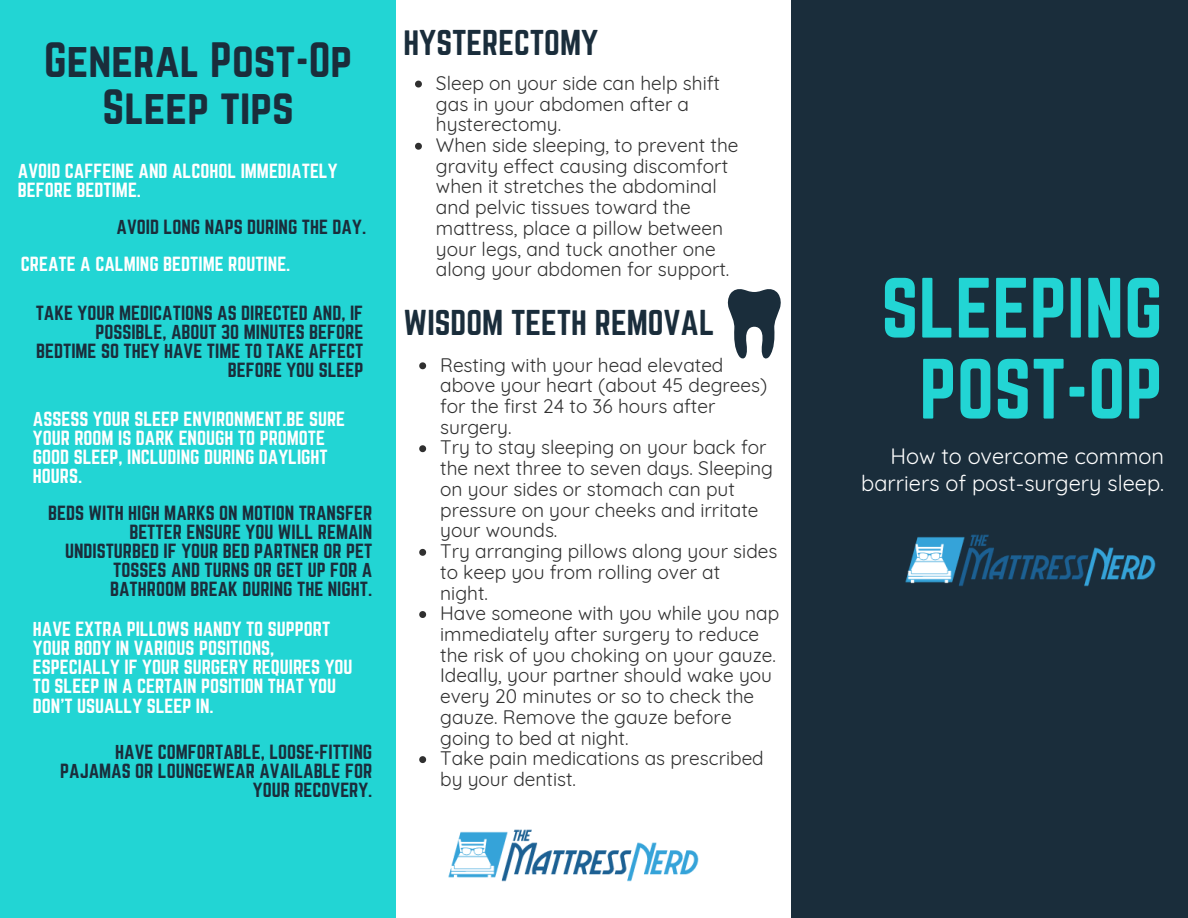
<style>
.page{position:relative;width:1188px;height:918px;background:#fff}
.page>*{position:absolute;margin:0;border:0;box-sizing:border-box;transform-origin:0 0}
.t1{font:74.7px/81px "Norwester";color:#22d5d4;text-align:center}
.t2{font:43.65px/47.2px "Norwester";color:#1a2d3b;text-align:center}
.t3{font:31.5px "Norwester";color:#1a2d3b}
.t4{font:21.75px/27px "Quicksand";color:#fff;text-align:right}
.t5{font:19.05px/20.7px "Quicksand";color:#303030}
.t6{font:18px/19.2px "Norwester";color:#1a2d3b;text-align:right}
.t7{font:18px/19.2px "Norwester";color:#fff}
</style>
<div class="page">
<div style="left:791px;top:0;width:397px;height:918px;background:#1a2d3b"></div>
<div style="left:0;top:0;width:396px;height:918px;background:#22d5d4"></div>
<svg style="left:419px;top:362px;width:7px;height:7px"></svg>
<svg style="left:419px;top:445px;width:7px;height:7px"></svg>
<svg style="left:419px;top:549px;width:7px;height:7px"></svg>
<svg style="left:419px;top:611px;width:7px;height:7px"></svg>
<svg style="left:419px;top:756px;width:7px;height:7px"></svg>
<svg style="left:728px;top:289px;width:53px;height:70px"></svg>
<img style="left:448px;top:829px;width:250px;height:52px">
<img style="left:905px;top:534px;width:251px;height:53px">
<svg style="left:415px;top:81px;width:7px;height:7px"></svg>
<svg style="left:415px;top:143px;width:7px;height:7px"></svg>
<h2 class="t2" style="left:44px;top:38px;width:309px">General Post-Op<br>Sleep tips</h2>
<h3 class="t3" style="left:403px;top:28px;width:196px">HYSTERECTOMY</h3>
<p class="t5" style="left:436px;top:72px;width:304px">Sleep on your side can help shift gas in your abdomen after a hysterectomy.<br>When side sleeping, to prevent the gravity effect causing discomfort when it stretches the abdominal and pelvic tissues toward the mattress, place a pillow between your legs, and tuck another one along your abdomen for support.</p>
<p class="t7" style="left:18px;top:162px;width:321px">AVOID CAFFEINE AND ALCOHOL IMMEDIATELY<br>BEFORE BEDTIME.</p>
<p class="t6" style="left:117px;top:218px;width:251px">AVOID LONG NAPS DURING THE DAY.</p>
<p class="t7" style="left:21px;top:255px;width:271px">CREATE A CALMING BEDTIME ROUTINE.</p>
<p class="t6" style="left:36px;top:304px;width:329px">TAKE YOUR MEDICATIONS AS DIRECTED AND, IF<br>POSSIBLE, ABOUT 30 MINUTES BEFORE<br>BEDTIME SO THEY HAVE TIME TO TAKE AFFECT<br>BEFORE YOU SLEEP</p>
<p class="t7" style="left:33px;top:410px;width:314px">ASSESS YOUR SLEEP ENVIRONMENT.BE SURE<br>YOUR ROOM IS DARK ENOUGH TO PROMOTE<br>GOOD SLEEP, INCLUDING DURING DAYLIGHT<br>HOURS.</p>
<p class="t6" style="left:48px;top:504px;width:326px">BEDS WITH HIGH MARKS ON MOTION TRANSFER BETTER ENSURE YOU WILL REMAIN UNDISTURBED IF YOUR BED PARTNER OR PET TOSSES AND TURNS OR GET UP FOR A BATHROOM BREAK DURING THE NIGHT.</p>
<p class="t7" style="left:33px;top:620px;width:321px">HAVE EXTRA PILLOWS HANDY TO SUPPORT YOUR BODY IN VARIOUS POSITIONS, ESPECIALLY IF YOUR SURGERY REQUIRES YOU TO SLEEP IN A CERTAIN POSITION THAT YOU DON’T USUALLY SLEEP IN.</p>
<p class="t6" style="left:60px;top:743px;width:314px">HAVE COMFORTABLE, LOOSE-FITTING<br>PAJAMAS OR LOUNGEWEAR AVAILABLE FOR<br>YOUR RECOVERY.</p>
<h3 class="t3" style="left:403px;top:307px;width:312px">WISDOM TEETH REMOVAL</h3>
<p class="t5" style="left:440px;top:354px;width:341px">Resting with your head elevated above your heart (about 45 degrees) for the first 24 to 36 hours after surgery.<br>Try to stay sleeping on your back for the next three to seven days. Sleeping on your sides or stomach can put pressure on your cheeks and irritate your wounds.<br>Try arranging pillows along your sides to keep you from rolling over at<br>night.<br>Have someone with you while you nap immediately after surgery to reduce the risk of you choking on your gauze.<br>Ideally, your partner should wake you every 20 minutes or so to check the gauze. Remove the gauze before going to bed at night.<br>Take pain medications as prescribed by your dentist.</p>
<h1 class="t1" style="left:881px;top:271px;width:283px">SLEEPING<br>POST-OP</h1>
<p class="t4" style="left:861px;top:442px;width:304px">How to overcome common barriers of post-surgery sleep.</p>
</div>
